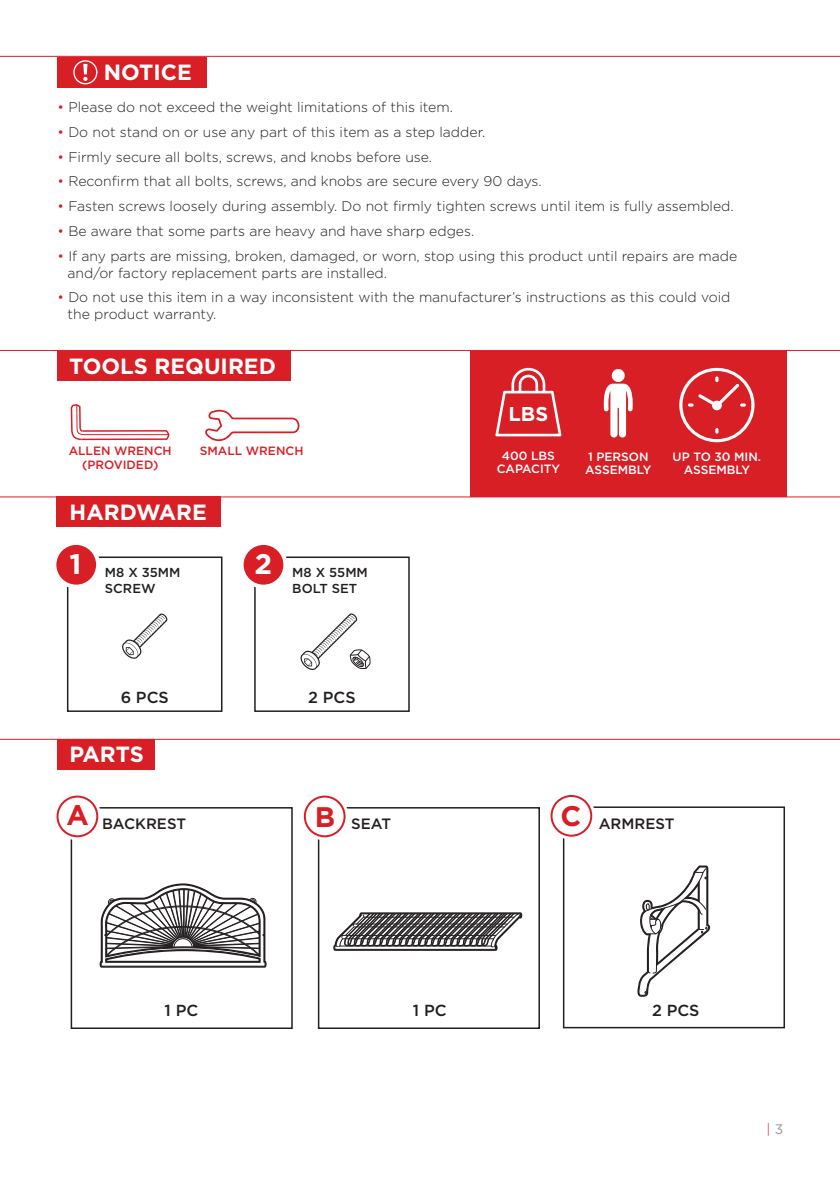
<style>
.page{position:relative;width:840px;height:1191px;background:#fff}
.page>*{position:absolute;margin:0;border:0;box-sizing:border-box;transform-origin:0 0}
.t1{font:700 28.2px "Gotham";color:#d81f26}
.t2{font:700 28.2px "Gotham";color:#fff}
.t3{font:700 22px "Gotham";color:#fff}
.t4{font:700 20px "Gotham";color:#fff}
.t5{font:500 16px "Gotham";color:#231f20}
.t6{font:500 15px "Gotham";color:#231f20}
.t7{font:300 14px/16.8px "Gotham";color:#231f20}
.t8{font:300 13.8px "Gotham";color:#d81f26}
.t9{font:500 13px/15.6px "Gotham";color:#231f20}
.t10{font:500 12px/13px "Gotham";color:#fff;text-align:center}
.t11{font:500 12px/14.4px "Gotham";color:#d81f26;text-align:center}
.s1{color:#d81f26}
.s2{font-weight:400;color:#939598}
</style>
<div class="page">
<div style="left:71px;top:807px;width:221px;height:222px;border:2px solid #231f20"></div>
<div style="left:318px;top:807px;width:221px;height:222px;border:2px solid #231f20"></div>
<div style="left:58px;top:739px;width:97px;height:30px;background:#d81f26"></div>
<hr style="left:0;top:739px;width:839px;height:1px;background:#d81f26">
<svg style="left:59px;top:798px;width:42px;height:42px"></svg>
<div style="left:56px;top:795px;width:42px;height:42px;border:2px solid #d81f26;border-radius:50%"></div>
<svg style="left:303px;top:797px;width:45px;height:43px"></svg>
<div style="left:304px;top:795px;width:41px;height:42px;border:2px solid #d81f26;border-radius:50%"></div>
<div style="left:562px;top:806px;width:222px;height:222px;border:2px solid #231f20"></div>
<svg style="left:552px;top:795px;width:43px;height:44px"></svg>
<div style="left:550px;top:795px;width:42px;height:41px;border:2px solid #d81f26;border-radius:50%"></div>
<div style="left:57px;top:496px;width:164px;height:31px;background:#d81f26"></div>
<div style="left:57px;top:350px;width:233px;height:31px;background:#d81f26"></div>
<hr style="left:0;top:350px;width:839px;height:1px;background:#d81f26">
<hr style="left:0;top:56px;width:839px;height:1px;background:#d81f26">
<hr style="left:0;top:496px;width:839px;height:1px;background:#d81f26">
<div style="left:58px;top:57px;width:149px;height:31px;background:#d81f26"></div>
<div style="left:73px;top:60px;width:24px;height:24px;border:1px solid #fff;border-radius:50%"></div>
<svg style="left:83px;top:64px;width:4px;height:17px"></svg>
<div style="left:67px;top:556px;width:155px;height:156px;border:2px solid #231f20"></div>
<div style="left:254px;top:556px;width:155px;height:156px;border:2px solid #231f20"></div>
<svg style="left:243px;top:545px;width:44px;height:43px"></svg>
<div style="left:470px;top:350px;width:316px;height:146px;background:#d81f26"></div>
<svg style="left:603px;top:369px;width:29px;height:68px"></svg>
<svg style="left:679px;top:368px;width:75px;height:74px"></svg>
<svg style="left:495px;top:368px;width:66px;height:68px"></svg>
<svg style="left:100px;top:883px;width:166px;height:84px"></svg>
<svg style="left:333px;top:912px;width:189px;height:39px"></svg>
<svg style="left:52px;top:404px;width:118px;height:257px"></svg>
<svg style="left:300px;top:613px;width:70px;height:57px"></svg>
<svg style="left:637px;top:865px;width:72px;height:164px"></svg>
<svg style="left:205px;top:410px;width:94px;height:31px"></svg>
<h2 class="t3" style="left:104px;top:57px;width:90px">NOTICE</h2>
<p class="t7" style="left:58px;top:98px;width:396px"><span class="s1">•</span> Please do not exceed the weight limitations of this item.</p>
<p class="t7" style="left:58px;top:123px;width:429px"><span class="s1">•</span> Do not stand on or use any part of this item as a step ladder.</p>
<p class="t7" style="left:58px;top:148px;width:376px"><span class="s1">•</span> Firmly secure all bolts, screws, and knobs before use.</p>
<p class="t7" style="left:58px;top:173px;width:485px"><span class="s1">•</span> Reconfirm that all bolts, screws, and knobs are secure every 90 days.</p>
<p class="t7" style="left:58px;top:197px;width:677px"><span class="s1">•</span> Fasten screws loosely during assembly. Do not firmly tighten screws until item is fully assembled.</p>
<p class="t7" style="left:58px;top:222px;width:418px"><span class="s1">•</span> Be aware that some parts are heavy and have sharp edges.</p>
<p class="t7" style="left:68px;top:247px;width:670px;text-indent:-10px"><span class="s1">•</span> If any parts are missing, broken, damaged, or worn, stop using this product until repairs are made and/or factory replacement parts are installed.</p>
<p class="t7" style="left:68px;top:289px;width:664px;text-indent:-10px"><span class="s1">•</span> Do not use this item in a way inconsistent with the manufacturer’s instructions as this could void the product warranty.</p>
<h2 class="t3" style="left:69px;top:351px;width:208px">TOOLS REQUIRED</h2>
<h3 class="t4" style="left:508px;top:400px;width:41px">LBS</h3>
<p class="t11" style="left:69px;top:443px;width:105px">ALLEN WRENCH (PROVIDED)</p>
<p class="t10" style="left:672px;top:449px;width:90px">UP TO 30 MIN.<br>ASSEMBLY</p>
<p class="t11" style="left:200px;top:443px;width:105px">SMALL WRENCH</p>
<p class="t10" style="left:496px;top:449px;width:65px">400 LBS<br>CAPACITY</p>
<p class="t10" style="left:584px;top:449px;width:68px;text-align:left">1 PERSON<br>ASSEMBLY</p>
<h2 class="t3" style="left:70px;top:497px;width:139px">HARDWARE</h2>
<h1 class="t2" style="left:69px;top:546px;width:13px">1</h1>
<h1 class="t2" style="left:254px;top:545px;width:19px">2</h1>
<p class="t9" style="left:105px;top:565px;width:77px">M8 X 35MM<br>SCREW</p>
<p class="t9" style="left:292px;top:565px;width:77px">M8 X 55MM<br>BOLT SET</p>
<p class="t5" style="left:121px;top:687px;width:50px">6 PCS</p>
<p class="t5" style="left:308px;top:687px;width:49px">2 PCS</p>
<h2 class="t3" style="left:69px;top:740px;width:76px">PARTS</h2>
<h1 class="t1" style="left:66px;top:796px;width:24px">A</h1>
<h1 class="t1" style="left:314px;top:798px;width:22px">B</h1>
<p class="t6" style="left:560px;top:813px;width:115px"><sup>C</sup> ARMREST</p>
<p class="t6" style="left:102px;top:813px;width:85px">BACKREST</p>
<p class="t6" style="left:351px;top:813px;width:41px">SEAT</p>
<p class="t5" style="left:164px;top:999px;width:35px">1 PC</p>
<p class="t5" style="left:412px;top:999px;width:35px">1 PC</p>
<p class="t5" style="left:651px;top:999px;width:49px">2 PCS</p>
<p class="t8" style="left:766px;top:1120px;width:18px">| <span class="s2">3</span></p>
</div>
